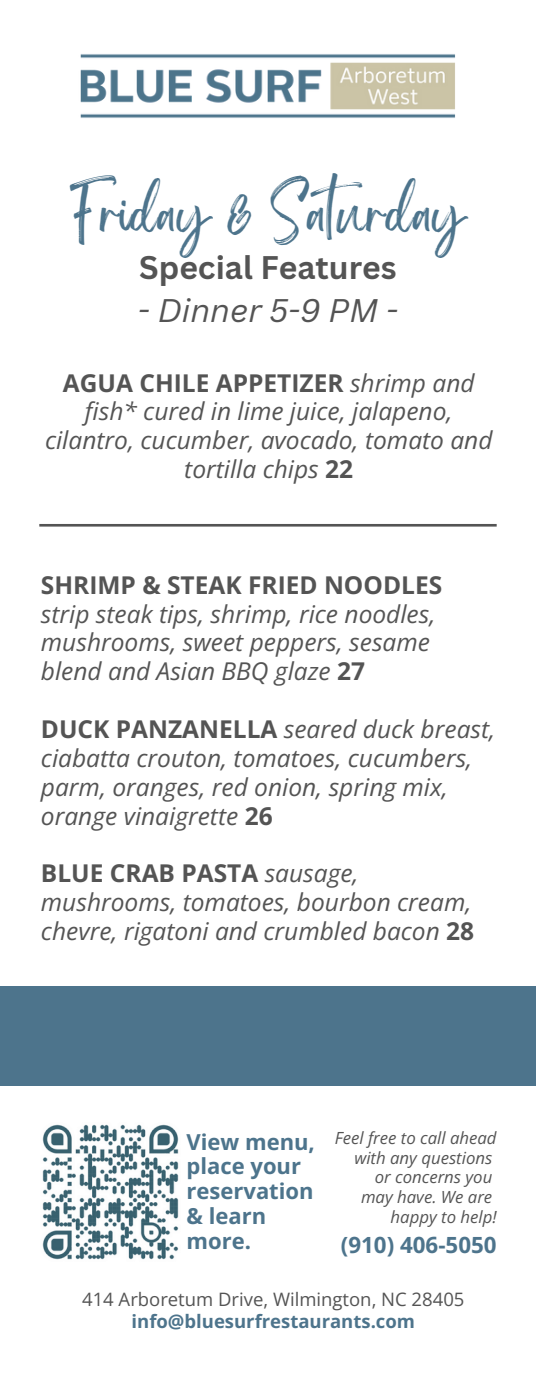
<style>
.page{position:relative;width:536px;height:1386px;background:#fff}
.page>*{position:absolute;margin:0;border:0;box-sizing:border-box;transform-origin:0 0}
.t1{font:44.1px "Brightwall";color:#4d748c}
.t2{font:700 31.85px "Canva Sans";color:#545454}
.t3{font:italic 31.85px "Canva Sans";color:#545454}
.t4{font:italic 24.5px/28.9px "Open Sans";color:#545454}
.t5{font:700 22.4px "Open Sans";color:#4d748c}
.t6{font:700 22.05px/24.7px "Open Sans";color:#4d748c}
.t7{font:18.55px "Open Sans";color:#545454}
.t8{font:700 18.55px "Open Sans";color:#4d748c}
.t9{font:italic 16.8px/19.6px "Open Sans";color:#545454;text-align:right}
.s1{font-weight:700;font-style:normal}
</style>
<div class="page">
<img style="left:42px;top:1124px;width:137px;height:136px">
<img style="left:80px;top:54px;width:376px;height:64px">
<hr style="left:39px;top:524px;width:457px;height:3px;background:#545454">
<div style="left:0;top:986px;width:536px;height:100px;background:#4d748c"></div>
<p class="t1" style="left:70px;top:198px;width:396px">Friday &amp; Saturday</p>
<p class="t2" style="left:139px;top:245px;width:259px">Special Features</p>
<p class="t3" style="left:138px;top:288px;width:261px">- Dinner 5-9 PM -</p>
<h3 class="t4" style="left:45px;top:368px;width:449px;text-align:center"><span class="s1">AGUA CHILE APPETIZER</span> shrimp and fish* cured in lime juice, jalapeno, cilantro, cucumber, avocado, tomato and tortilla chips <span class="s1">22</span></h3>
<h3 class="t4" style="left:41px;top:570px;width:402px"><span class="s1">SHRIMP &amp; STEAK FRIED NOODLES </span>strip steak tips, shrimp, rice noodles, mushrooms, sweet peppers, sesame blend and Asian BBQ glaze <span class="s1">27</span></h3>
<h3 class="t4" style="left:41px;top:714px;width:455px"><span class="s1">DUCK PANZANELLA</span> seared duck breast, ciabatta crouton, tomatoes, cucumbers, parm, oranges, red onion, spring mix, orange vinaigrette <span class="s1">26</span></h3>
<h3 class="t4" style="left:41px;top:859px;width:434px"><span class="s1">BLUE CRAB PASTA</span> sausage, mushrooms, tomatoes, bourbon cream, chevre, rigatoni and crumbled bacon <span class="s1">28</span></h3>
<p class="t6" style="left:186px;top:1129px;width:130px">View menu, place your reservation &amp; learn more.</p>
<p class="t9" style="left:334px;top:1127px;width:163px">Feel free to call ahead with any questions</p>
<h4 class="t9" style="left:374px;top:1167px;width:119px">or concerns you</h4>
<p class="t9" style="left:361px;top:1187px;width:133px">may have. We are</p>
<p class="t9" style="left:390px;top:1206px;width:107px">happy to help!</p>
<p class="t5" style="left:341px;top:1229px;width:157px">(910) 406-5050</p>
<h2 class="t7" style="left:82px;top:1286px;width:384px">414 Arboretum Drive, Wilmington, NC 28405</h2>
<p class="t8" style="left:131px;top:1308px;width:285px">info@bluesurfrestaurants.com</p>
</div>
